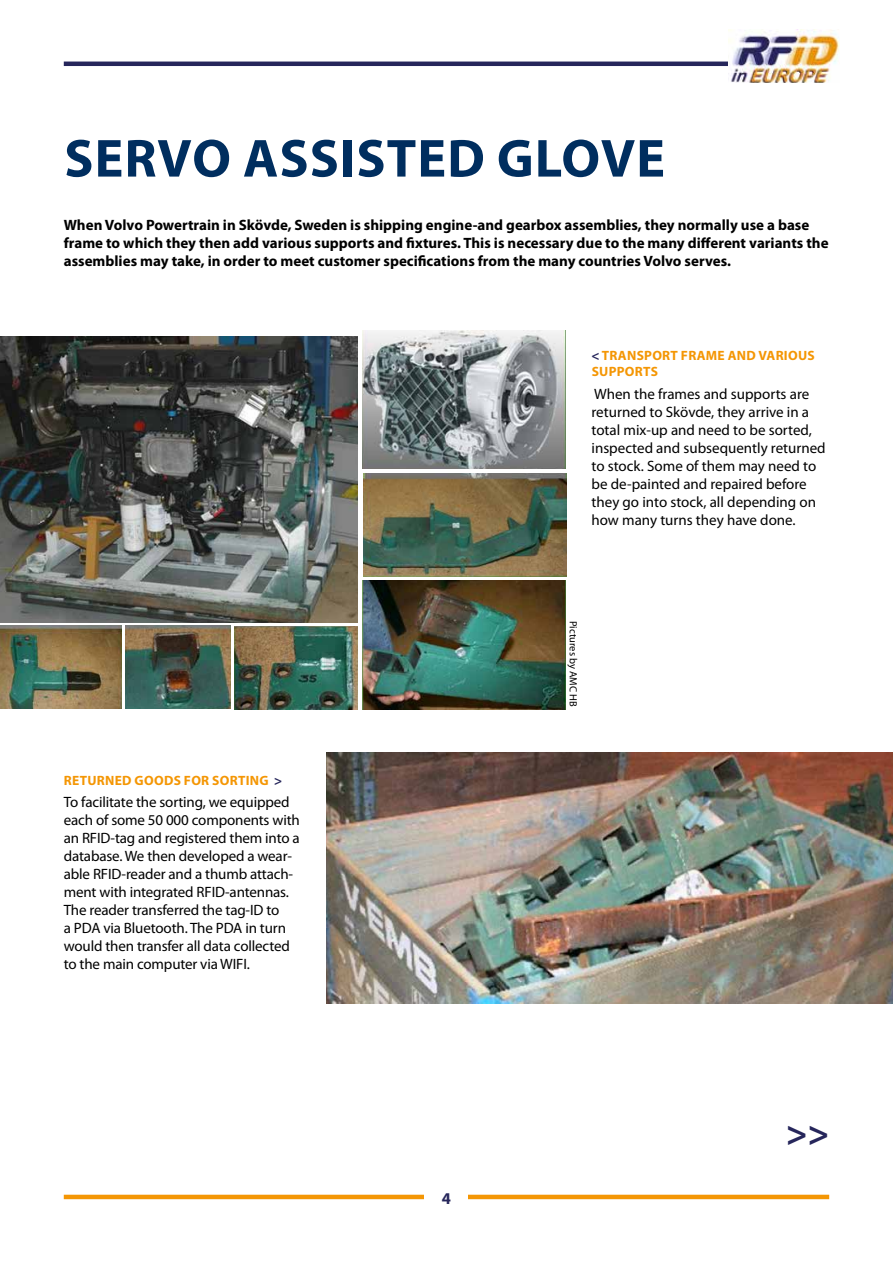
<style>
.page{position:relative;width:893px;height:1263px;background:#fff}
.page>*{position:absolute;margin:0;border:0;box-sizing:border-box;transform-origin:0 0}
.t1{font:700 54px "Myriad Pro";letter-spacing:.02em;color:#002e5f}
.t2{font:700 36px "Myriad Pro";color:#26265b}
.t3{font:700 16.5px "Myriad Pro";color:#26265b}
.t4{font:15px/18px "Myriad Pro";letter-spacing:-.01em;color:#000}
.t5{font:700 15px/18px "Myriad Pro";color:#000}
.t6{font:700 13.5px/16.2px "Myriad Pro";letter-spacing:.02em;color:#f49604}
.t7{font:10.5px "Myriad Pro";color:#000}
.s1{color:#26265b}
</style>
<div class="page">
<hr style="left:64px;top:62px;width:665px;height:4px;background:#26265b">
<hr style="left:64px;top:1195px;width:765px;height:4px;background:#f49604">
<div style="left:424px;top:1191px;width:44px;height:37px;background:#fff"></div>
<img style="left:729px;top:30px;width:110px;height:53px">
<img style="left:0;top:336px;width:358px;height:286px">
<img style="left:364px;top:473px;width:203px;height:103px">
<img style="left:362px;top:580px;width:204px;height:130px">
<img style="left:235px;top:627px;width:123px;height:82px">
<img style="left:125px;top:626px;width:106px;height:82px">
<img style="left:0;top:626px;width:122px;height:82px">
<img style="left:362px;top:331px;width:203px;height:138px">
<img style="left:326px;top:753px;width:567px;height:250px">
<h1 class="t1" style="left:64px;top:123px;width:602px">SERVO ASSISTED GLOVE</h1>
<p class="t5" style="left:64px;top:215px;width:766px">When Volvo Powertrain in Skövde, Sweden is shipping engine-and gearbox assemblies, they normally use a base frame to which they then add various supports and fixtures. This is necessary due to the many different variants the assemblies may take, in order to meet customer specifications from the many countries Volvo serves.</p>
<p class="t6" style="left:64px;top:772px;width:220px">RETURNED GOODS FOR SORTING <span class="s1">&gt;</span></p>
<p class="t4" style="left:64px;top:793px;width:238px">To facilitate the sorting, we equipped each of some 50 000 components with an RFID-tag and registered them into a database. We then developed a wear&shy;able RFID-reader and a thumb attach&shy;ment with integrated RFID-antennas.<br>The reader transferred the tag-ID to<br>a PDA via Bluetooth. The PDA in turn would then transfer all data collected to the main computer via WIFI.</p>
<p class="t6" style="left:591px;top:347px;width:225px"><span class="s1">&lt;</span> TRANSPORT FRAME AND VARIOUS<br>SUPPORTS</p>
<p class="t4" style="left:591px;top:384px;width:236px">When the frames and supports are returned to Skövde, they arrive in a total mix-up and need to be sorted, inspected and subsequently returned to stock. Some of them may need to be de-painted and repaired before they go into stock, all depending on how many turns they have done.</p>
<p class="t7" style="left:580px;top:621px;width:87px;rotate:90deg">Pictures by AMC HB</p>
<p class="t3" style="left:442px;top:1187px;width:11px">4</p>
<h2 class="t2" style="left:786px;top:1110px;width:44px">&gt;&gt;</h2>
</div>
